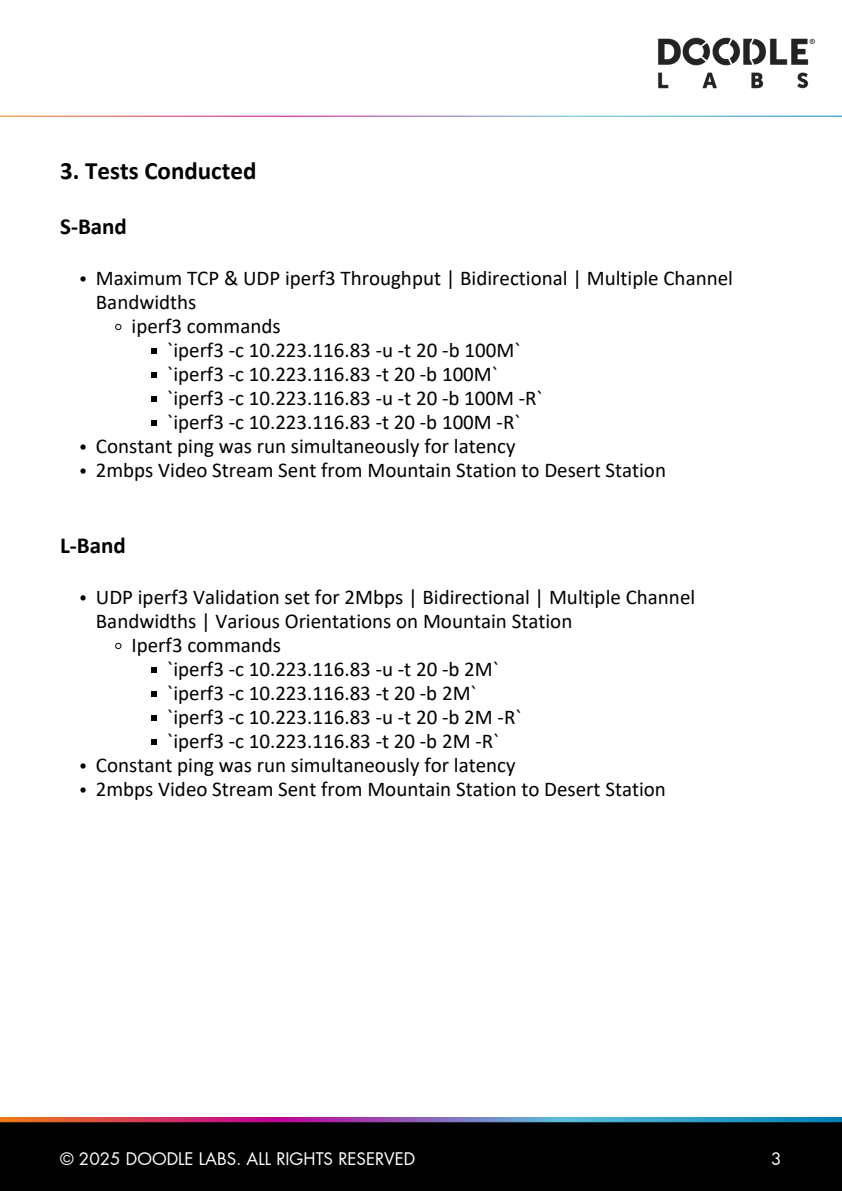
<style>
.page{position:relative;width:842px;height:1191px;background:#fff}
.page>*{position:absolute;margin:0;border:0;box-sizing:border-box;transform-origin:0 0}
.t1{font:700 25px "Calibri";color:#000}
.t2{font:700 23px "Calibri";color:#000}
.t3{font:21px/24px "Calibri";color:#000}
.t4{font:17px "Futura LT Pro";color:#fff}
</style>
<div class="page">
<div style="left:0;top:1116px;width:842px;height:74px;background:#000"></div>
<svg style="left:0;top:1116px;width:842px;height:6px;background:#9982ad"></svg>
<img style="left:625px;top:37px;width:217px;height:80px">
<svg style="left:80px;top:276px;width:6px;height:5px"></svg>
<svg style="left:115px;top:323px;width:7px;height:7px"></svg>
<svg style="left:152px;top:348px;width:5px;height:5px"></svg>
<svg style="left:152px;top:372px;width:5px;height:5px"></svg>
<svg style="left:152px;top:396px;width:5px;height:5px"></svg>
<svg style="left:152px;top:420px;width:5px;height:5px"></svg>
<svg style="left:80px;top:444px;width:6px;height:5px"></svg>
<svg style="left:80px;top:468px;width:6px;height:5px"></svg>
<svg style="left:80px;top:595px;width:6px;height:5px"></svg>
<svg style="left:115px;top:642px;width:7px;height:7px"></svg>
<svg style="left:152px;top:667px;width:5px;height:5px"></svg>
<svg style="left:152px;top:691px;width:5px;height:5px"></svg>
<svg style="left:152px;top:715px;width:5px;height:5px"></svg>
<svg style="left:152px;top:739px;width:5px;height:5px"></svg>
<svg style="left:80px;top:763px;width:6px;height:5px"></svg>
<svg style="left:80px;top:787px;width:6px;height:5px"></svg>
<h1 class="t1" style="left:60px;top:160px;width:198px">3. Tests Conducted</h1>
<h1 class="t2" style="left:60px;top:216px;width:68px">S-Band</h1>
<p class="t3" style="left:96px;top:267px;width:639px">Maximum TCP &amp; UDP iperf3 Throughput | Bidirectional | Multiple Channel<br>Bandwidths</p>
<p class="t3" style="left:132px;top:315px;width:151px">iperf3 commands</p>
<p class="t3" style="left:167px;top:339px;width:355px">`iperf3 -c 10.223.116.83 -u -t 20 -b 100M`</p>
<p class="t3" style="left:167px;top:363px;width:332px">`iperf3 -c 10.223.116.83 -t 20 -b 100M`</p>
<p class="t3" style="left:167px;top:387px;width:377px">`iperf3 -c 10.223.116.83 -u -t 20 -b 100M -R`</p>
<p class="t3" style="left:167px;top:411px;width:355px">`iperf3 -c 10.223.116.83 -t 20 -b 100M -R`</p>
<p class="t3" style="left:96px;top:435px;width:421px">Constant ping was run simultaneously for latency</p>
<p class="t3" style="left:96px;top:459px;width:572px">2mbps Video Stream Sent from Mountain Station to Desert Station</p>
<h1 class="t2" style="left:60px;top:535px;width:67px">L-Band</h1>
<p class="t3" style="left:96px;top:586px;width:601px">UDP iperf3 Validation set for 2Mbps | Bidirectional | Multiple Channel<br>Bandwidths | Various Orientations on Mountain Station</p>
<p class="t3" style="left:132px;top:634px;width:151px">Iperf3 commands</p>
<p class="t3" style="left:167px;top:658px;width:333px">`iperf3 -c 10.223.116.83 -u -t 20 -b 2M`</p>
<p class="t3" style="left:167px;top:682px;width:311px">`iperf3 -c 10.223.116.83 -t 20 -b 2M`</p>
<p class="t3" style="left:167px;top:706px;width:356px">`iperf3 -c 10.223.116.83 -u -t 20 -b 2M -R`</p>
<p class="t3" style="left:167px;top:730px;width:333px">`iperf3 -c 10.223.116.83 -t 20 -b 2M -R`</p>
<p class="t3" style="left:96px;top:754px;width:421px">Constant ping was run simultaneously for latency</p>
<p class="t3" style="left:96px;top:778px;width:572px">2mbps Video Stream Sent from Mountain Station to Desert Station</p>
<p class="t4" style="left:60px;top:1150px;width:357px">© 2025 DOODLE LABS. ALL RIGHTS RESERVED</p>
<p class="t4" style="left:771px;top:1150px;width:12px">3</p>
</div>
